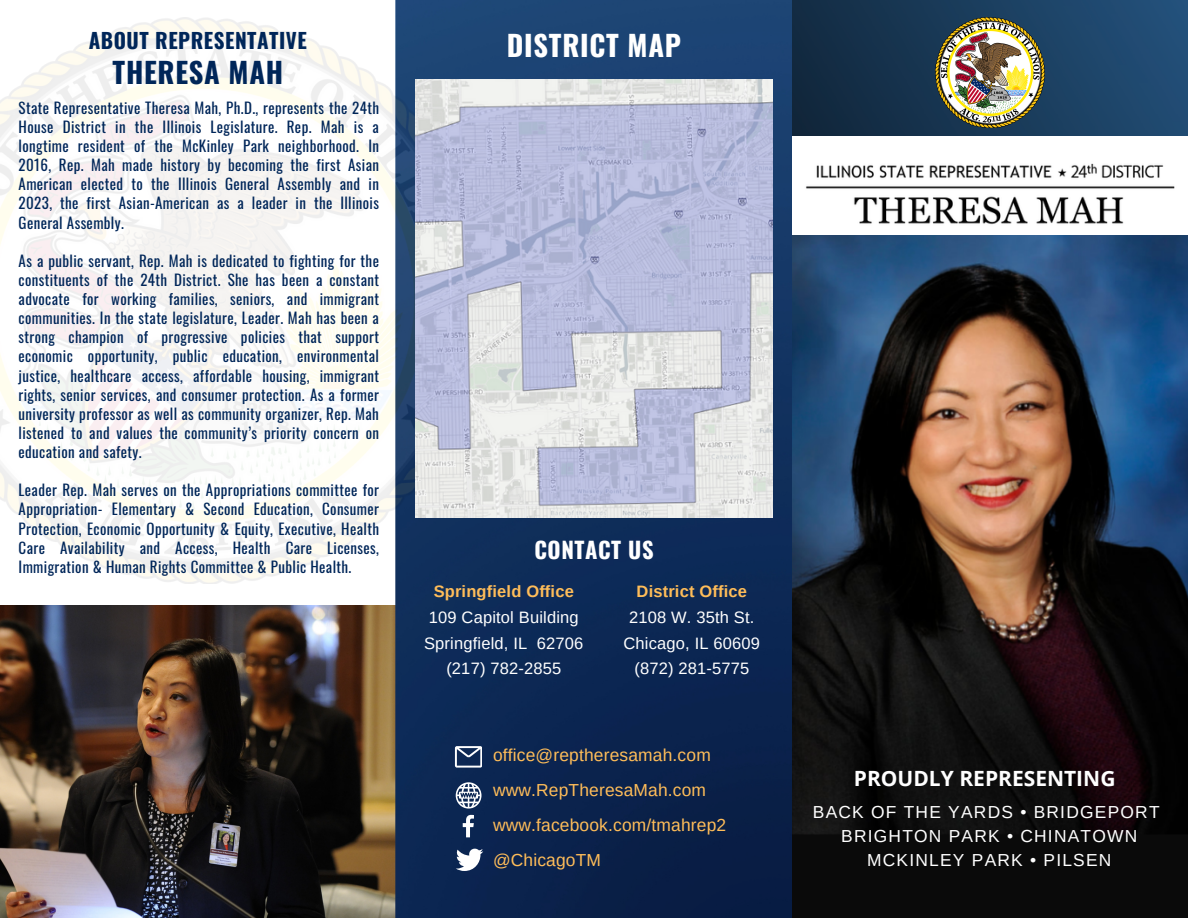
<style>
.page{position:relative;width:1188px;height:918px;background:#fff}
.page>*{position:absolute;margin:0;border:0;box-sizing:border-box;transform-origin:0 0}
.t1{font:700 28.5px "Oswald";letter-spacing:.025em;color:#fff}
.t2{font:700 28.5px "Oswald";letter-spacing:.025em;color:#002659}
.t3{font:700 22.5px "Oswald";letter-spacing:.025em;color:#fff}
.t4{font:700 21px "Open Sans";color:#fff}
.t5{font:700 21px "Oswald";letter-spacing:.025em;color:#002659}
.t6{font:17.4px/34.8px "Arimo";letter-spacing:.01em;color:#ffbd59}
.t7{font:17.4px/24.3px "Arimo";letter-spacing:.07em;color:#fff;text-align:center}
.t8{font:16.5px/25.8px "Arimo";letter-spacing:.01em;color:#fff;text-align:center}
.t9{font:15px/19.2px "Oswald";letter-spacing:.025em;color:#002659;text-align:justify}
.s1{font-weight:700;color:#ffbd59}
</style>
<div class="page">
<img style="left:792px;top:0;width:396px;height:918px">
<img style="left:0;top:606px;width:396px;height:312px">
<svg style="left:396px;top:0;width:396px;height:918px;fill:#0b2854"></svg>
<img style="left:0;top:18px;width:476px;height:566px">
<img style="left:935px;top:18px;width:109px;height:109px">
<svg style="left:456px;top:848px;width:27px;height:23px"></svg>
<svg style="left:456px;top:782px;width:26px;height:26px"></svg>
<svg style="left:455px;top:746px;width:27px;height:22px"></svg>
<svg style="left:463px;top:815px;width:11px;height:22px"></svg>
<img style="left:415px;top:79px;width:357px;height:439px">
<img style="left:792px;top:136px;width:396px;height:98px">
<p class="t5" style="left:89px;top:24px;width:220px">ABOUT REPRESENTATIVE</p>
<p class="t2" style="left:113px;top:50px;width:172px">THERESA MAH</p>
<p class="t9" style="left:19px;top:97px;width:362px">State Representative Theresa Mah, Ph.D., represents the 24th House District in the Illinois Legislature. Rep. Mah is a longtime resident of the McKinley Park neighborhood. In 2016, Rep. Mah made history by becoming the first Asian American elected to the Illinois General Assembly and in 2023, the first Asian-American as a leader in the Illinois General Assembly.</p>
<p class="t9" style="left:19px;top:250px;width:362px">As a public servant, Rep. Mah is dedicated to fighting for the constituents of the 24th District. She has been a constant advocate for working families, seniors, and immigrant communities. In the state legislature, Leader. Mah has been a strong champion of progressive policies that support economic opportunity, public education, environmental justice, healthcare access, affordable housing, immigrant rights, senior services, and consumer protection. As a former university professor as well as community organizer, Rep. Mah listened to and values the community’s priority concern on education and safety.</p>
<p class="t9" style="left:19px;top:480px;width:362px">Leader Rep. Mah serves on the Appropriations committee for Appropriation- Elementary &amp; Second Education, Consumer Protection, Economic Opportunity &amp; Equity, Executive, Health Care Availability and Access, Health Care Licenses, Immigration &amp; Human Rights Committee &amp; Public Health.</p>
<h2 class="t1" style="left:507px;top:23px;width:176px">DISTRICT MAP</h2>
<p class="t3" style="left:534px;top:532px;width:121px">CONTACT US</p>
<h4 class="t8" style="left:424px;top:578px;width:161px"><span class="s1">Springfield Office<br></span>109 Capitol Building<br>Springfield, IL 62706 (217) 782-2855</h4>
<p class="t8" style="left:624px;top:578px;width:138px"><span class="s1">District Office<br></span>2108 W. 35th St.<br>Chicago, IL 60609 (872) 281-5775</p>
<h4 class="t6" style="left:493px;top:738px;width:235px">office@reptheresamah.com www.RepTheresaMah.com www.facebook.com/tmahrep2 @ChicagoTM</h4>
<p class="t4" style="left:854px;top:763px;width:263px">PROUDLY REPRESENTING</p>
<h1 class="t7" style="left:813px;top:800px;width:348px">BACK OF THE YARDS • BRIDGEPORT<br>BRIGHTON PARK • CHINATOWN<br>MCKINLEY PARK • PILSEN</h1>
</div>
